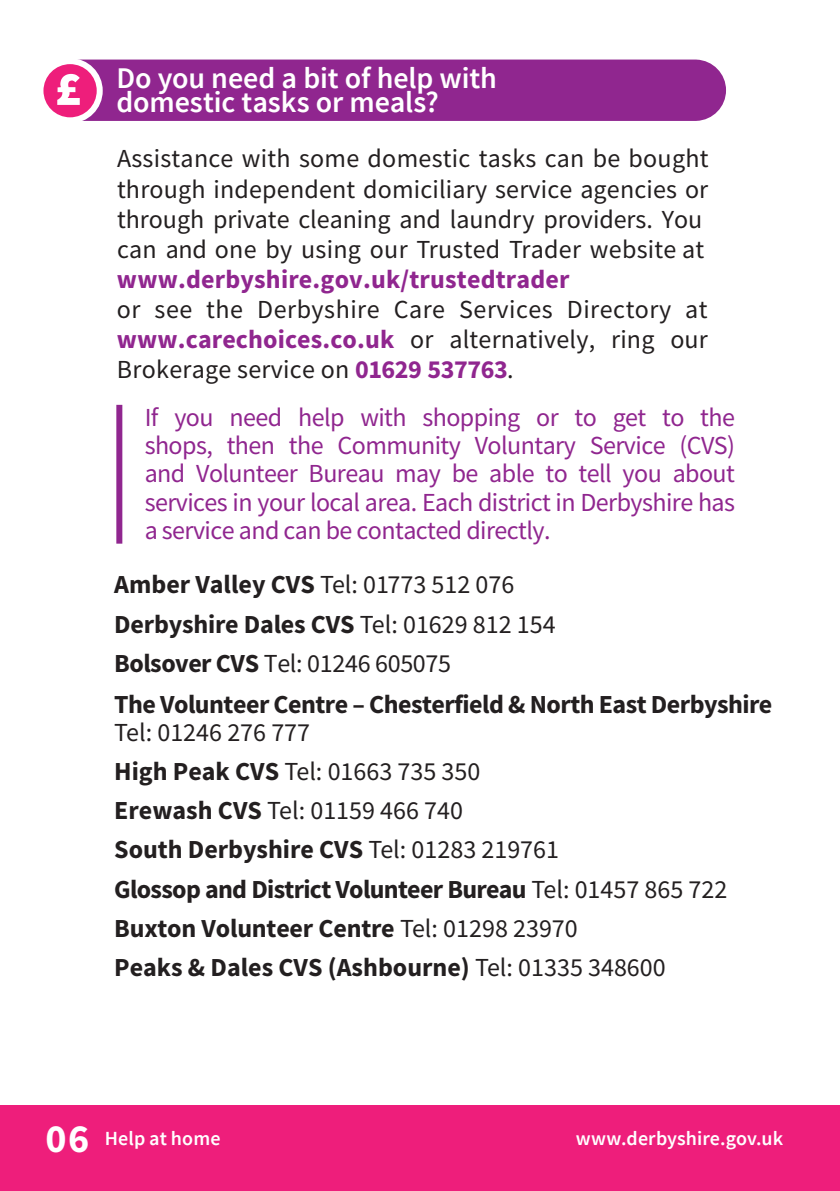
<style>
.page{position:relative;width:840px;height:1191px;background:#fff}
.page>*{position:absolute;margin:0;border:0;box-sizing:border-box;transform-origin:0 0}
.t1{font:600 30px/24px "Source Sans Pro";letter-spacing:-.005em;color:#fff}
.t2{font:700 26px/39.2px "Source Sans Pro";letter-spacing:-.02em;color:#231f20}
.t3{font:26px/30.2px "Source Sans Pro";letter-spacing:.005em;color:#231f20}
.t4{font:26px/28.4px "Source Sans Pro";letter-spacing:-.02em;color:#90268f;text-align:justify}
.t5{font:700 26px "Source Sans Pro";letter-spacing:.005em;color:#90268f}
.t6{font:600 20px "Source Sans Pro";letter-spacing:.005em;color:#fff}
.s1{font-weight:700;color:#90268f}
.s2{font-weight:400}
.s3{font-weight:700;font-size:40px}
</style>
<div class="page">
<div style="left:116px;top:405px;width:6px;height:138px;background:#90268f"></div>
<svg style="left:40px;top:61px;width:60px;height:59px"></svg>
<div style="left:37px;top:58px;width:66px;height:65px;border:6px solid #fff;border-radius:50%"></div>
<svg style="left:57px;top:60px;width:668px;height:61px;background:#972d92"></svg>
<div style="left:0;top:1106px;width:839px;height:85px;background:#ee1e7b"></div>
<h2 class="t1" style="left:116px;top:67px;width:382px">Do you need a bit of help with domestic tasks or meals?</h2>
<p class="t3" style="left:117px;top:144px;width:592px">Assistance with some domestic tasks can be bought through independent domiciliary service agencies or through private cleaning and laundry providers. You can and one by using our Trusted Trader website at</p>
<p class="t5" style="left:117px;top:262px;width:454px">www.derbyshire.gov.uk/trustedtrader</p>
<p class="t3" style="left:117px;top:294px;width:592px;text-align:justify">or see the Derbyshire Care Services Directory at <span class="s1">www.carechoices.co.uk</span> or alternatively, ring our Brokerage service on <span class="s1">01629 537763</span>.</p>
<p class="t4" style="left:145px;top:402px;width:591px">If you need help with shopping or to get to the shops, then the Community Voluntary Service (CVS) and Volunteer Bureau may be able to tell you about services in your local area. Each district in Derbyshire has a service and can be contacted directly.</p>
<p class="t2" style="left:114px;top:564px;width:659px;line-height:39.8px">Amber Valley CVS <span class="s2">Tel: 01773 512 076<br></span>Derbyshire Dales CVS <span class="s2">Tel: 01629 812 154<br></span>Bolsover CVS <span class="s2">Tel: 01246 605075<br></span>The Volunteer Centre – Chesterfield &amp; North East Derbyshire</p>
<p class="t2" style="left:114px;top:712px;width:614px"><span class="s2">Tel: 01246 276 777<br></span>High Peak CVS <span class="s2">Tel: 01663 735 350<br></span>Erewash CVS <span class="s2">Tel: 01159 466 740<br></span>South Derbyshire CVS <span class="s2">Tel: 01283 219761<br></span>Glossop and District Volunteer Bureau <span class="s2">Tel: 01457 865 722<br></span>Buxton Volunteer Centre <span class="s2">Tel: 01298 23970<br></span>Peaks &amp; Dales CVS (Ashbourne) <span class="s2">Tel: 01335 348600</span></p>
<p class="t6" style="left:45px;top:1125px;width:176px"><span class="s3">06</span> Help at home</p>
<p class="t6" style="left:575px;top:1125px;width:209px">www.derbyshire.gov.uk</p>
</div>
